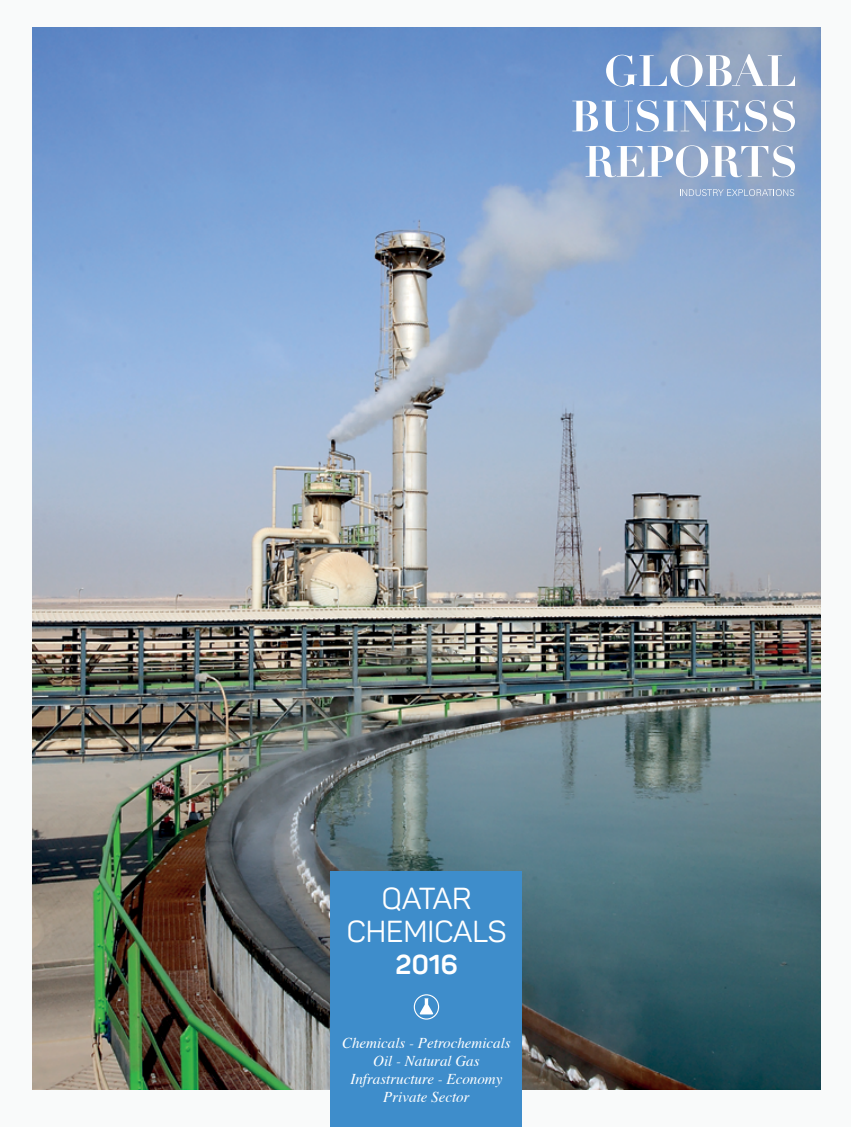
<style>
.page{position:relative;width:851px;height:1127px;background:#fff}
.page>*{position:absolute;margin:0;border:0;box-sizing:border-box;transform-origin:0 0}
.t1{font:30px/33px "Panton";color:#fff;text-align:center}
.t2{font:700 27px "Panton";color:#fff}
.t3{font:italic 15px/18px "Times";color:#fff;text-align:center}
</style>
<div class="page">
<div style="left:0;top:0;width:850px;height:1127px;background:#f9fafa"></div>
<img style="left:33px;top:28px;width:786px;height:1062px">
<div style="left:330px;top:871px;width:192px;height:256px;background:#3e8dcb"></div>
<svg style="left:413px;top:994px;width:26px;height:25px"></svg>
<svg style="left:606px;top:54px;width:188px;height:33px"></svg>
<svg style="left:572px;top:100px;width:222px;height:32px"></svg>
<svg style="left:585px;top:145px;width:209px;height:32px"></svg>
<svg style="left:679px;top:189px;width:115px;height:7px"></svg>
<h1 class="t1" style="left:346px;top:881px;width:161px">QATAR<br>CHEMICALS</h1>
<h2 class="t2" style="left:395px;top:948px;width:64px">2016</h2>
<p class="t3" style="left:342px;top:1033px;width:170px">Chemicals - Petrochemicals<br>Oil - Natural Gas<br>Infrastructure - Economy<br>Private Sector</p>
</div>
